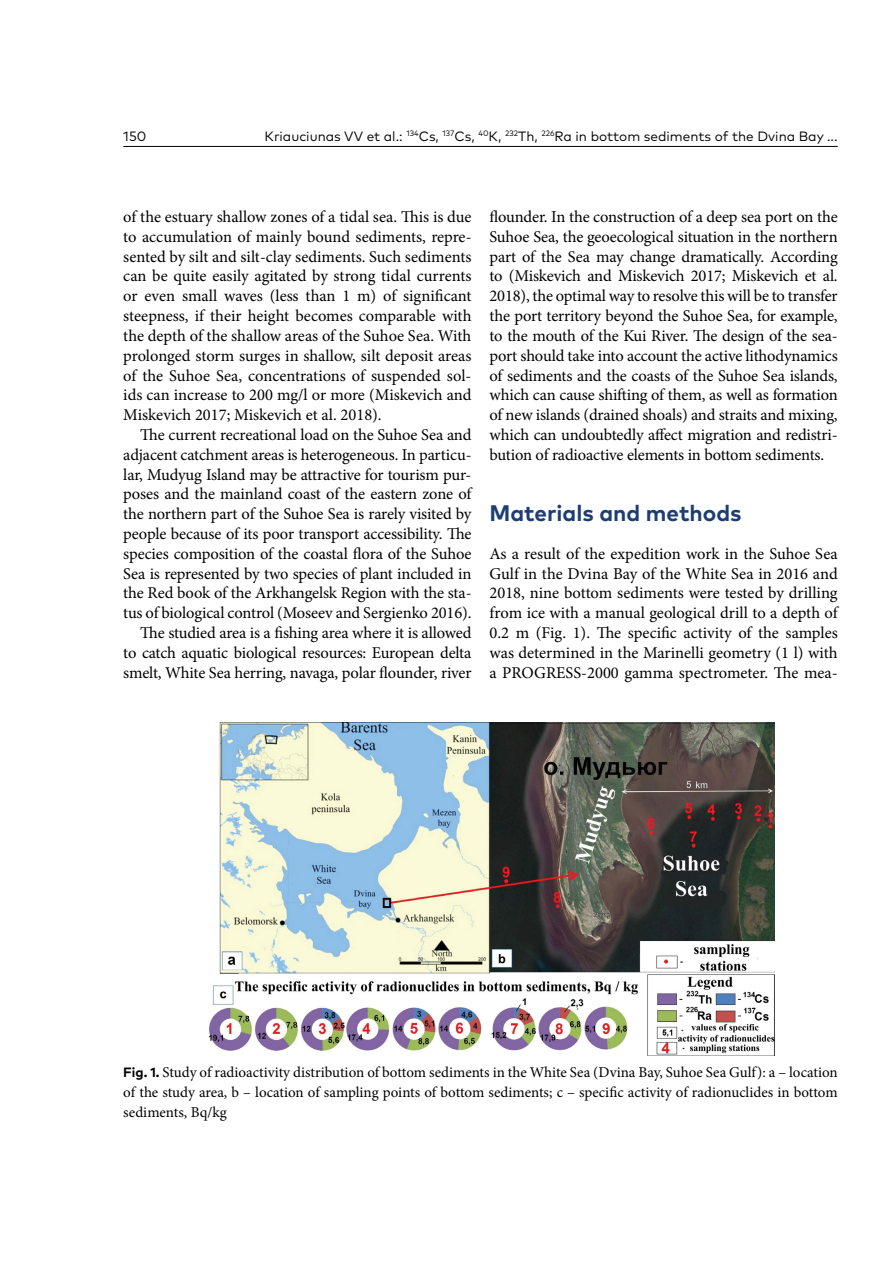
<style>
.page{position:relative;width:893px;height:1263px;background:#fff}
.page>*{position:absolute;margin:0;border:0;box-sizing:border-box;transform-origin:0 0}
.t1{font:700 22.5px "FF Mark Pro";color:#1d3e72}
.t2{font:16.5px/19.8px "Minion Pro";letter-spacing:-.01em;color:#000;text-align:justify}
.t3{font:15px/19.8px "Minion Pro";color:#000;text-align:justify}
.t4{font:13.5px "FF Mark Pro";color:#000}
.s1{font-family:"FF Mark Pro";font-weight:700;font-size:13.5px}
</style>
<div class="page">
<hr style="left:123px;top:146px;width:715px;height:1px;background:#000">
<img style="left:208px;top:723px;width:566px;height:332px">
<p class="t4" style="left:123px;top:126px;width:25px">150</p>
<p class="t4" style="left:265px;top:126px;width:574px">Kriauciunas VV et al.: <sup>134</sup>Cs, <sup>137</sup>Cs, <sup>40</sup>K, <sup>232</sup>Th, <sup>226</sup>Ra in bottom sediments of the Dvina Bay ...</p>
<p class="t2" style="left:123px;top:207px;width:350px">of the estuary shallow zones of a tidal sea. This is due to accumulation of mainly bound sediments, repre&shy;sented by silt and silt-clay sediments. Such sediments can be quite easily agitated by strong tidal currents or even small waves (less than 1 m) of significant steepness, if their height becomes comparable with the depth of the shallow areas of the Suhoe Sea. With prolonged storm surges in shallow, silt deposit areas of the Suhoe Sea, concentrations of suspended sol&shy;ids can increase to 200 mg/l or more (Miskevich and Miskevich 2017; Miskevich et al. 2018).</p>
<p class="t2" style="left:123px;top:425px;width:350px;text-align:right">The current recreational load on the Suhoe Sea and adjacent catchment areas is heterogeneous. In particu&shy;lar, Mudyug Island may be attractive for tourism pur&shy;poses and the mainland coast of the eastern zone of the northern part of the Suhoe Sea is rarely visited by people because of its poor transport accessibility. The species composition of the coastal flora of the Suhoe Sea is represented by two species of plant included in the Red book of the Arkhangelsk Region with the sta&shy;tus of biological control (Moseev and Sergienko 2016).<br>The studied area is a fishing area where it is allowed to catch aquatic biological resources: European delta smelt, White Sea herring, navaga, polar flounder, river</p>
<p class="t2" style="left:489px;top:207px;width:350px">flounder. In the construction of a deep sea port on the Suhoe Sea, the geoecological situation in the northern part of the Sea may change dramatically. According to (Miskevich and Miskevich 2017; Miskevich et al.<br>2018), the optimal way to resolve this will be to transfer the port territory beyond the Suhoe Sea, for example, to the mouth of the Kui River. The design of the sea&shy;port should take into account the active lithodynamics of sediments and the coasts of the Suhoe Sea islands, which can cause shifting of them, as well as formation of new islands (drained shoals) and straits and mixing, which can undoubtedly affect migration and redistri&shy;bution of radioactive elements in bottom sediments.</p>
<h1 class="t1" style="left:489px;top:496px;width:254px">Materials and methods</h1>
<p class="t2" style="left:489px;top:544px;width:350px">As a result of the expedition work in the Suhoe Sea Gulf in the Dvina Bay of the White Sea in 2016 and 2018, nine bottom sediments were tested by drilling from ice with a manual geological drill to a depth of 0.2 m (Fig. 1). The specific activity of the samples was determined in the Marinelli geometry (1 l) with a PROGRESS-2000 gamma spectrometer. The mea-</p>
<p class="t3" style="left:123px;top:1062px;width:716px"><span class="s1">Fig. 1.</span> Study of radioactivity distribution of bottom sediments in the White Sea (Dvina Bay, Suhoe Sea Gulf): a – location of the study area, b – location of sampling points of bottom sediments; c – specific activity of radionuclides in bottom sediments, Bq/kg</p>
</div>
